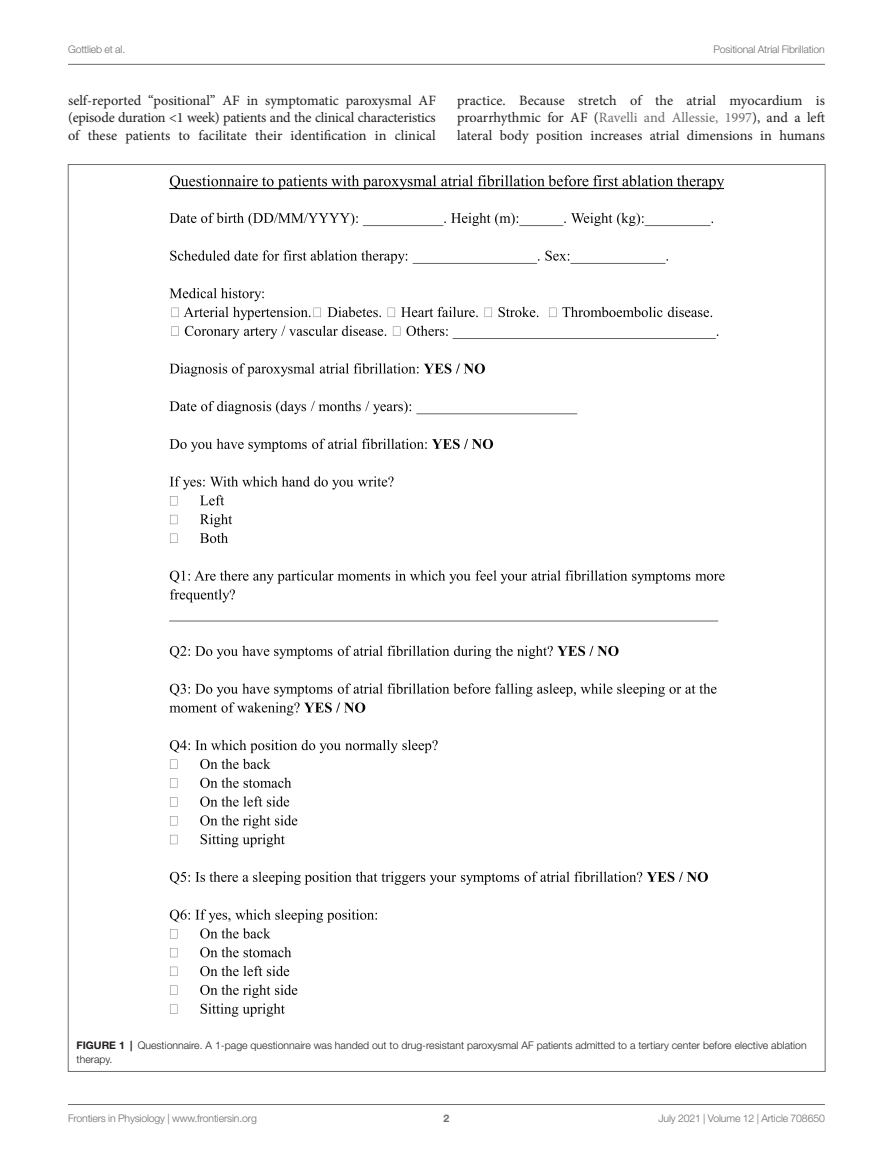
<style>
.page{position:relative;width:893px;height:1170px;background:#fff}
.page>*{position:absolute;margin:0;border:0;box-sizing:border-box;transform-origin:0 0}
.TEXT_FLUSH{font:14.25px/17.2px "Minion Pro";color:#231f20;text-align:justify}
.FIG_LEG{font:300 10.5px/14.2px "Helvetica Neue LT Std";color:#231f20}
.t1{font:300 10.5px "Helvetica Neue LT Std";letter-spacing:-.015em;color:#6c6d70}
.t2{font:700 10.5px "Helvetica Neue LT Std";color:#6c6d70}
.s1{color:#6c6d70}
.s2{font-weight:700}
</style>
<div class="page">
<hr style="left:68px;top:64px;width:757px;height:1px;background:#6c6d70">
<hr style="left:68px;top:1104px;width:757px;height:1px;background:#6c6d70">
<img style="left:169px;top:175px;width:556px;height:842px">
<p class="t1" style="left:68px;top:42px;width:59px">Gottlieb et al.</p>
<p class="t1" style="left:713px;top:42px;width:113px">Positional Atrial Fibrillation</p>
<p class="TEXT_FLUSH" style="left:68px;top:92px;width:369px">self-reported “positional” AF in symptomatic paroxysmal AF (episode duration &lt;1 week) patients and the clinical characteristics of these patients to facilitate their identification in clinical</p>
<p class="TEXT_FLUSH" style="left:457px;top:92px;width:369px">practice. Because stretch of the atrial myocardium is proarrhythmic for AF (<span class="s1">Ravelli and Allessie, 1997</span>), and a left lateral body position increases atrial dimensions in humans</p>
<p class="FIG_LEG" style="left:77px;top:1037px;width:731px"><span class="s2">FIGURE 1 |</span> Questionnaire. A 1-page questionnaire was handed out to drug-resistant paroxysmal AF patients admitted to a tertiary center before elective ablation therapy.</p>
<p class="t1" style="left:68px;top:1111px;width:190px">Frontiers in Physiology | www.frontiersin.org</p>
<p class="t2" style="left:444px;top:1111px;width:7px">2</p>
<p class="t1" style="left:658px;top:1111px;width:168px">July 2021 | Volume 12 | Article 708650</p>
</div>
